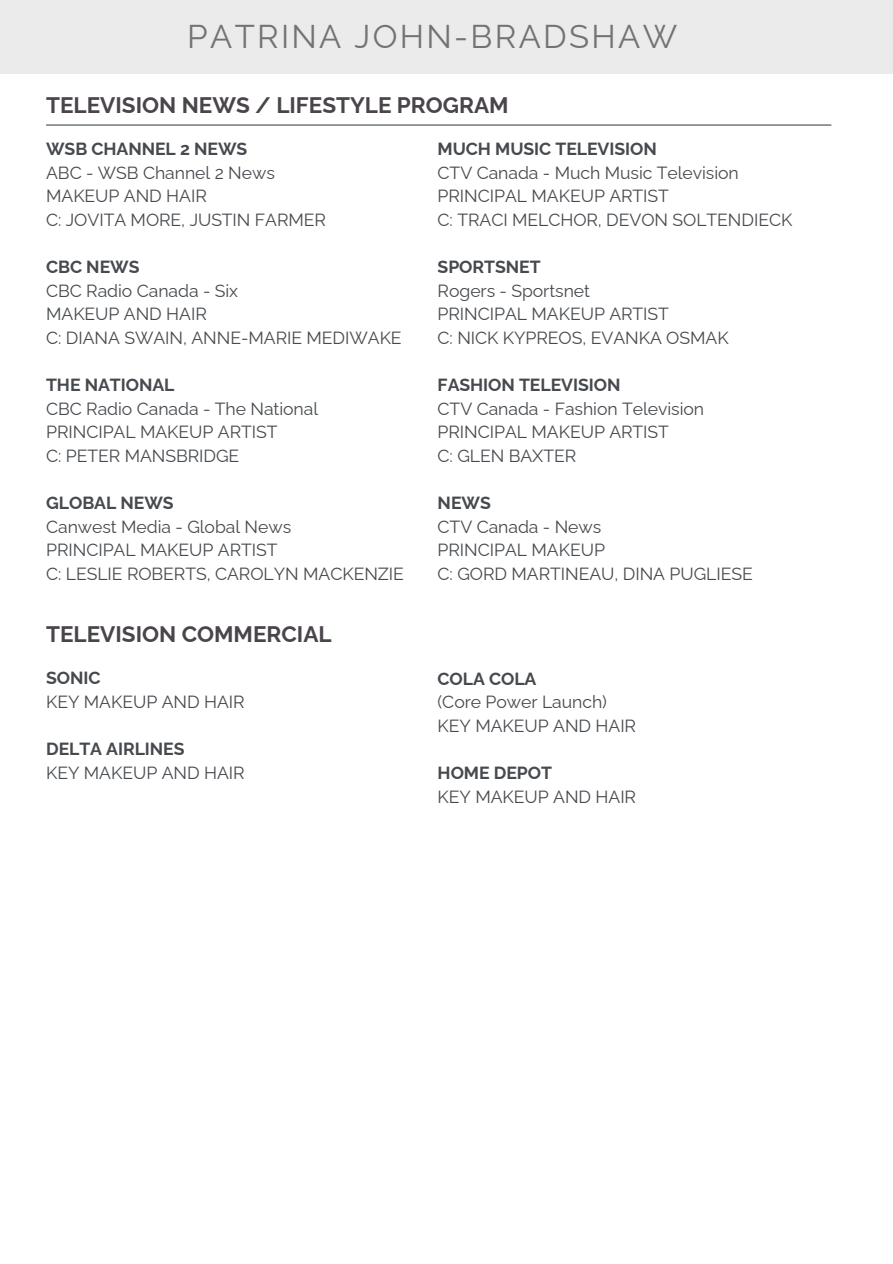
<style>
.page{position:relative;width:893px;height:1264px;background:#fff}
.page>*{position:absolute;margin:0;border:0;box-sizing:border-box;transform-origin:0 0}
.t1{font:33px "Raleway";letter-spacing:.07em;color:#737373}
.t2{font:700 22.5px "Raleway";color:#4a454b}
.t3{font:17.55px "Raleway";letter-spacing:-.005em;color:#464a4e}
.t4{font:700 17.55px "Raleway";letter-spacing:-.005em;color:#464a4e}
</style>
<div class="page">
<hr style="left:46px;top:124px;width:785px;height:2px;background:#464a4e">
<div style="left:0;top:0;width:892px;height:73px;background:#ebebeb"></div>
<p class="t1" style="left:187px;top:17px;width:491px">PATRINA JOHN-BRADSHAW</p>
<p class="t2" style="left:46px;top:92px;width:464px">TELEVISION NEWS / LIFESTYLE PROGRAM</p>
<p class="t4" style="left:46px;top:138px;width:203px">WSB CHANNEL 2 NEWS</p>
<p class="t3" style="left:46px;top:162px;width:230px">ABC - WSB Channel 2 News</p>
<p class="t3" style="left:46px;top:186px;width:162px">MAKEUP AND HAIR</p>
<p class="t3" style="left:46px;top:209px;width:281px">C: JOVITA MORE, JUSTIN FARMER</p>
<p class="t4" style="left:46px;top:256px;width:95px">CBC NEWS</p>
<p class="t3" style="left:46px;top:280px;width:193px">CBC Radio Canada - Six</p>
<p class="t3" style="left:46px;top:304px;width:162px">MAKEUP AND HAIR</p>
<p class="t3" style="left:46px;top:327px;width:357px">C: DIANA SWAIN, ANNE-MARIE MEDIWAKE</p>
<p class="t4" style="left:46px;top:374px;width:130px">THE NATIONAL</p>
<p class="t3" style="left:46px;top:398px;width:273px">CBC Radio Canada - The National</p>
<p class="t3" style="left:46px;top:422px;width:233px">PRINCIPAL MAKEUP ARTIST</p>
<p class="t3" style="left:46px;top:445px;width:195px">C: PETER MANSBRIDGE</p>
<p class="t4" style="left:46px;top:492px;width:129px">GLOBAL NEWS</p>
<p class="t3" style="left:46px;top:516px;width:246px">Canwest Media - Global News</p>
<p class="t3" style="left:46px;top:540px;width:233px">PRINCIPAL MAKEUP ARTIST</p>
<p class="t3" style="left:46px;top:563px;width:359px">C: LESLIE ROBERTS, CAROLYN MACKENZIE</p>
<p class="t4" style="left:437px;top:138px;width:221px">MUCH MUSIC TELEVISION</p>
<p class="t3" style="left:437px;top:162px;width:303px">CTV Canada - Much Music Television</p>
<p class="t3" style="left:437px;top:186px;width:233px">PRINCIPAL MAKEUP ARTIST</p>
<p class="t3" style="left:437px;top:209px;width:356px">C: TRACI MELCHOR, DEVON SOLTENDIECK</p>
<p class="t4" style="left:437px;top:256px;width:104px">SPORTSNET</p>
<p class="t3" style="left:437px;top:280px;width:154px">Rogers - Sportsnet</p>
<p class="t3" style="left:437px;top:304px;width:233px">PRINCIPAL MAKEUP ARTIST</p>
<p class="t3" style="left:437px;top:327px;width:292px">C: NICK KYPREOS, EVANKA OSMAK</p>
<p class="t4" style="left:437px;top:374px;width:184px">FASHION TELEVISION</p>
<p class="t3" style="left:437px;top:398px;width:268px">CTV Canada - Fashion Television</p>
<p class="t3" style="left:437px;top:422px;width:233px">PRINCIPAL MAKEUP ARTIST</p>
<p class="t3" style="left:437px;top:445px;width:140px">C: GLEN BAXTER</p>
<p class="t4" style="left:437px;top:492px;width:55px">NEWS</p>
<p class="t3" style="left:437px;top:516px;width:165px">CTV Canada - News</p>
<p class="t3" style="left:437px;top:540px;width:169px">PRINCIPAL MAKEUP</p>
<p class="t3" style="left:437px;top:563px;width:316px">C: GORD MARTINEAU, DINA PUGLIESE</p>
<p class="t2" style="left:46px;top:621px;width:287px">TELEVISION COMMERCIAL</p>
<p class="t4" style="left:46px;top:667px;width:56px">SONIC</p>
<p class="t3" style="left:46px;top:691px;width:200px">KEY MAKEUP AND HAIR</p>
<p class="t4" style="left:46px;top:738px;width:140px">DELTA AIRLINES</p>
<p class="t3" style="left:46px;top:762px;width:200px">KEY MAKEUP AND HAIR</p>
<p class="t4" style="left:437px;top:668px;width:100px">COLA COLA</p>
<p class="t3" style="left:437px;top:691px;width:171px">(Core Power Launch)</p>
<p class="t3" style="left:437px;top:715px;width:200px">KEY MAKEUP AND HAIR</p>
<p class="t4" style="left:437px;top:762px;width:116px">HOME DEPOT</p>
<p class="t3" style="left:437px;top:786px;width:200px">KEY MAKEUP AND HAIR</p>
</div>
